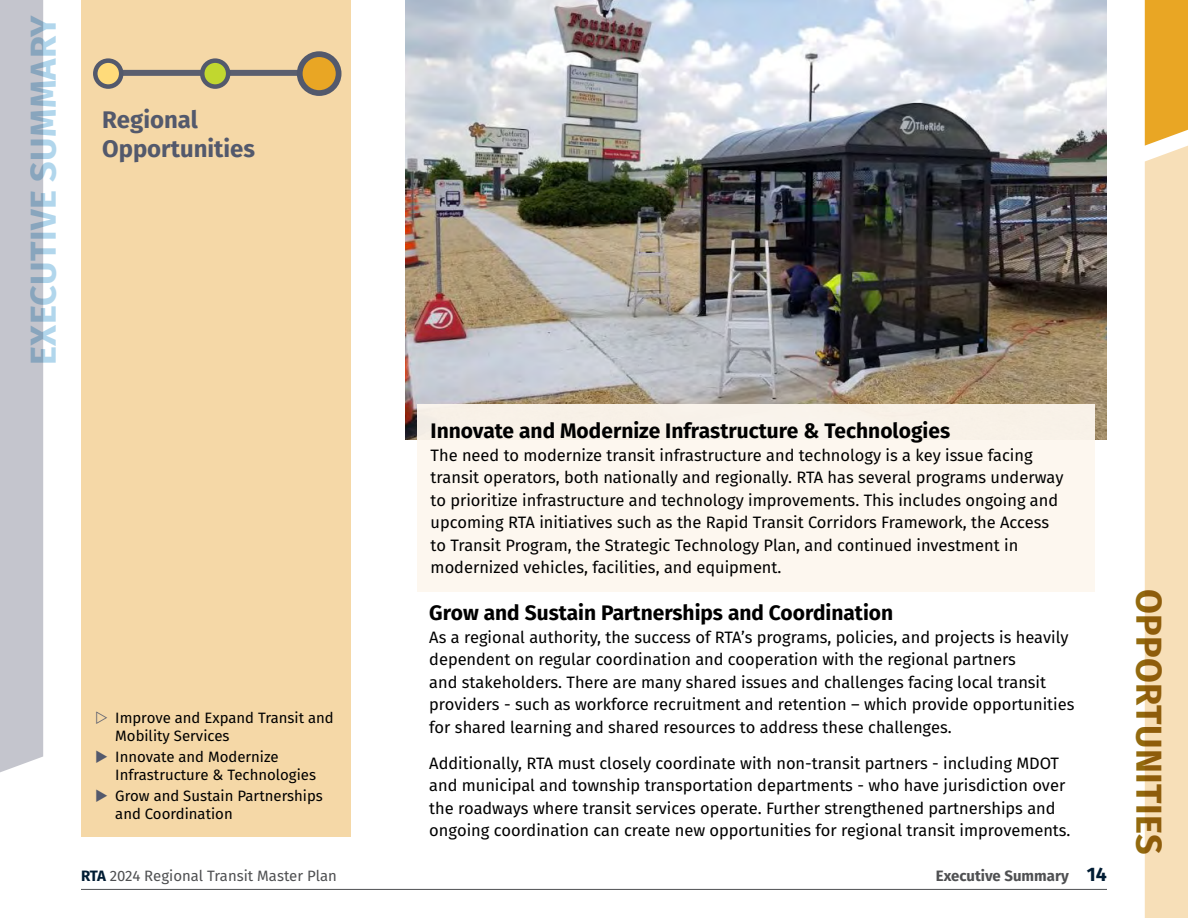
<style>
.page{position:relative;width:1188px;height:918px;background:#fff}
.page>*{position:absolute;margin:0;border:0;box-sizing:border-box;transform-origin:0 0}
.t1{font:700 36px "Fira Sans";letter-spacing:.01em;color:#b1d6ec}
.t2{font:700 36px "Fira Sans";letter-spacing:.01em;color:#936a0e}
.t3{font:700 24px/28.8px "Fira Sans";color:#53596c}
.t4{font:700 21px "Fira Sans";color:#000}
.t5{font:16.5px/22.5px "Fira Sans";color:#000}
.t6{font:15px/18px "Fira Sans";color:#000}
.t7{font:15px "Fira Sans";color:#4f5052}
.t8{font:700 15px "Fira Sans";color:#4f5052}
.s1{font-weight:700;color:#001c33}
.s2{font-size:19.5px;color:#001c33}
</style>
<div class="page">
<div style="left:81px;top:0;width:270px;height:837px;background:#f5d6a3"></div>
<div style="left:95px;top:70px;width:240px;height:6px;background:#5b5f6f"></div>
<svg style="left:95px;top:61px;width:26px;height:26px"></svg>
<div style="left:93px;top:58px;width:30px;height:31px;border:4px solid #53596c;border-radius:50%"></div>
<svg style="left:202px;top:61px;width:26px;height:26px"></svg>
<div style="left:200px;top:58px;width:30px;height:31px;border:4px solid #53596c;border-radius:50%"></div>
<div style="left:300px;top:54px;width:39px;height:39px;background:#e9a624;border-radius:50%"></div>
<div style="left:297px;top:51px;width:44px;height:45px;border:6px solid #53596c;border-radius:50%"></div>
<hr style="left:81px;top:889px;width:1026px;height:1px;background:#4f5052">
<div style="left:0;top:0;width:43px;height:772px;background:#c4c5cd"></div>
<svg style="left:1145px;top:0;width:43px;height:918px"></svg>
<img style="left:405px;top:0;width:702px;height:440px">
<div style="left:417px;top:405px;width:678px;height:187px;background:#fdf7ef"></div>
<h1 class="t1" style="left:13px;top:365px;width:352px;rotate:-90deg">EXECUTIVE SUMMARY</h1>
<h2 class="t3" style="left:102px;top:104px;width:154px">Regional<br>Opportunities</h2>
<p class="t6" style="left:115px;top:708px;width:220px">Improve and Expand Transit and<br>Mobility Services</p>
<p class="t6" style="left:115px;top:747px;width:202px">Innovate and Modernize<br>Infrastructure &amp; Technologies</p>
<p class="t6" style="left:115px;top:787px;width:209px">Grow and Sustain Partnerships and Coordination</p>
<p class="t7" style="left:81px;top:864px;width:257px"><span class="s1">RTA</span> 2024 Regional Transit Master Plan</p>
<h4 class="t4" style="left:431px;top:413px;width:521px">Innovate and Modernize Infrastructure &amp; Technologies</h4>
<p class="t5" style="left:431px;top:443px;width:634px">The need to modernize transit infrastructure and technology is a key issue facing transit operators, both nationally and regionally. RTA has several programs underway to prioritize infrastructure and technology improvements. This includes ongoing and upcoming RTA initiatives such as the Rapid Transit Corridors Framework, the Access to Transit Program, the Strategic Technology Plan, and continued investment in modernized vehicles, facilities, and equipment.</p>
<h4 class="t4" style="left:429px;top:595px;width:465px">Grow and Sustain Partnerships and Coordination</h4>
<p class="t5" style="left:429px;top:625px;width:647px">As a regional authority, the success of RTA’s programs, policies, and projects is heavily dependent on regular coordination and cooperation with the regional partners<br>and stakeholders. There are many shared issues and challenges facing local transit providers - such as workforce recruitment and retention – which provide opportunities for shared learning and shared resources to address these challenges.</p>
<p class="t5" style="left:429px;top:751px;width:643px">Additionally, RTA must closely coordinate with non-transit partners - including MDOT and municipal and township transportation departments - who have jurisdiction over the roadways where transit services operate. Further strengthened partnerships and ongoing coordination can create new opportunities for regional transit improvements.</p>
<p class="t8" style="left:936px;top:863px;width:173px">Executive Summary <span class="s2">14</span></p>
<h1 class="t2" style="left:1179px;top:589px;width:267px;rotate:90deg">OPPORTUNITIES</h1>
</div>
